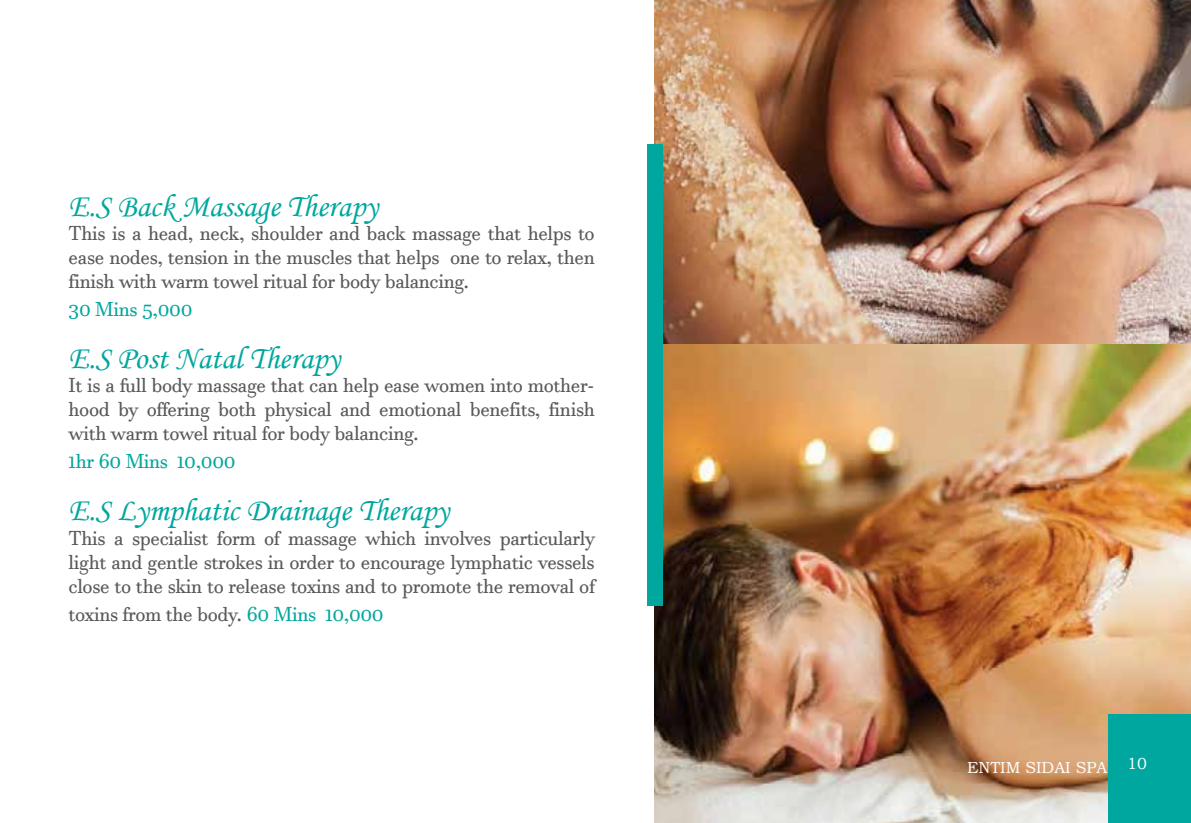
<style>
.page{position:relative;width:1191px;height:823px;background:#fff}
.page>*{position:absolute;margin:0;border:0;box-sizing:border-box;transform-origin:0 0}
.t1{font:32px "Monotype Corsiva";color:#00a79e}
.t2{font:20px/24px "Javanese Text";letter-spacing:-.02em;color:#58595b;text-align:justify}
.t3{font:20px "Javanese Text";letter-spacing:-.02em;color:#00a79e}
.t4{font:16px "Bookman Old Style";color:#fff}
.s1{color:#00a79e}
</style>
<div class="page">
<img style="left:654px;top:0;width:537px;height:344px">
<img style="left:654px;top:344px;width:537px;height:478px">
<div style="left:647px;top:144px;width:15px;height:461px;background:#00a79e"></div>
<div style="left:1108px;top:714px;width:83px;height:108px;background:#00a79e"></div>
<h1 class="t1" style="left:69px;top:187px;width:311px">E.S Back Massage Therapy</h1>
<p class="t2" style="left:69px;top:221px;width:527px">This is a head, neck, shoulder and back massage that helps to ease nodes, tension in the muscles that helps one to relax, then finish with warm towel ritual for body balancing.</p>
<p class="t3" style="left:69px;top:297px;width:125px">30 Mins 5,000</p>
<h1 class="t1" style="left:69px;top:339px;width:273px">E.S Post Natal Therapy</h1>
<p class="t2" style="left:69px;top:373px;width:528px">It is a full body massage that can help ease women into mother&shy;hood by offering both physical and emotional benefits, finish with warm towel ritual for body balancing.</p>
<p class="t3" style="left:69px;top:449px;width:168px">1hr 60 Mins 10,000</p>
<h1 class="t1" style="left:69px;top:491px;width:382px">E.S Lymphatic Drainage Therapy</h1>
<p class="t2" style="left:69px;top:525px;width:528px">This a specialist form of massage which involves particularly light and gentle strokes in order to encourage lymphatic vessels close to the skin to release toxins and to promote the removal of</p>
<p class="t2" style="left:69px;top:601px;width:316px">toxins from the body. <span class="s1">60 Mins 10,000</span></p>
<p class="t4" style="left:967px;top:757px;width:181px">ENTIM SIDAI SPA 10</p>
</div>
